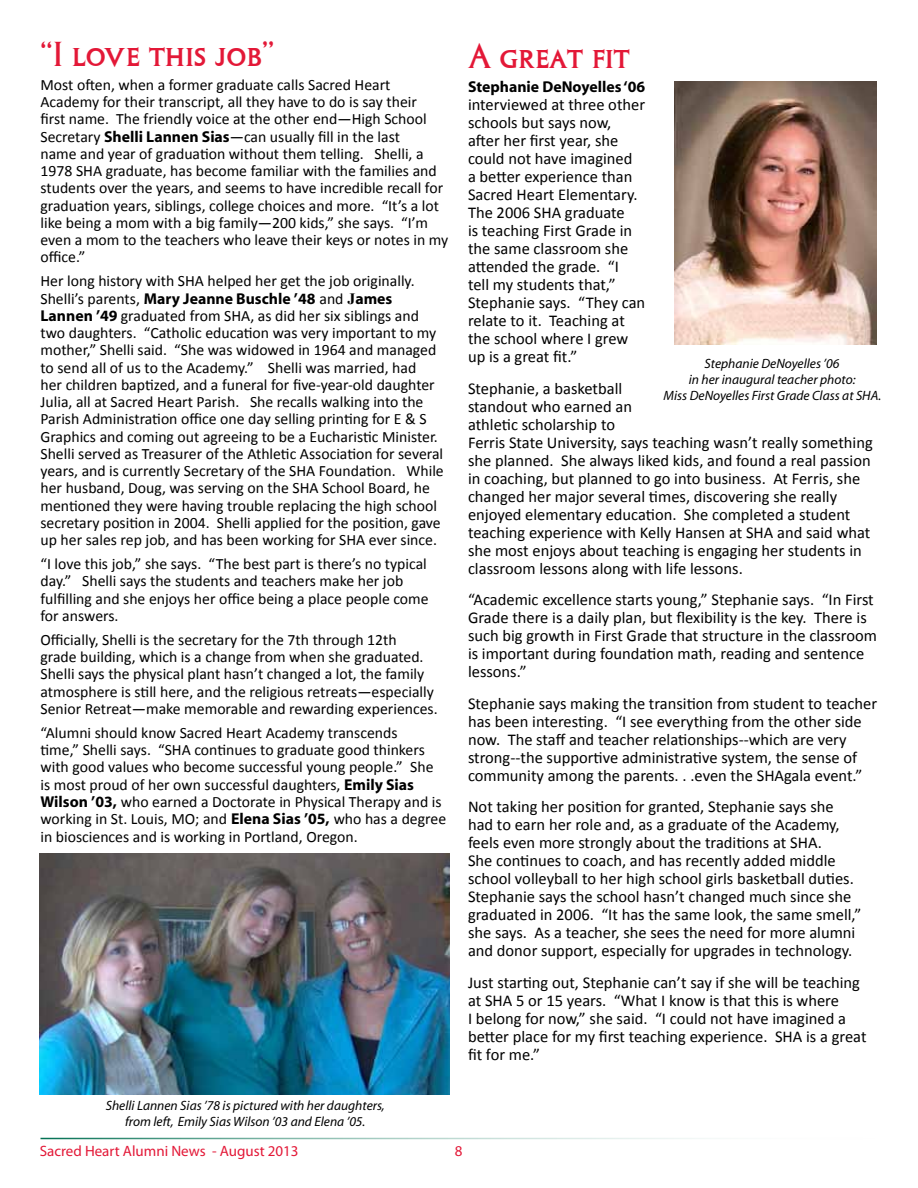
<style>
.page{position:relative;width:918px;height:1188px;background:#fff}
.page>*{position:absolute;margin:0;border:0;box-sizing:border-box;transform-origin:0 0}
.t1{font:36px "Columna Sol SCD";color:#e31837}
.t2{font:16.5px/18px "Calibri";color:#000}
.t3{font:15.75px/17.2px "Calibri";color:#000}
.t4{font:700 15.75px "Myriad";color:#000}
.t5{font:15px "Myriad Pro";color:#e31837}
.t6{font:italic 13.5px/16.2px "Myriad";color:#000;text-align:center}
.s1{font-family:"Myriad";font-weight:700}
.s2{font-family:"Calibri";font-weight:400}
.s3{font-family:"Times New Roman"}
</style>
<div class="page">
<img style="left:40px;top:854px;width:409px;height:241px">
<img style="left:674px;top:81px;width:203px;height:264px">
<h1 class="t1" style="left:40px;top:35px;width:235px">“I love this job”</h1>
<p class="t3" style="left:40px;top:75px;width:409px">Most often, when a former graduate calls Sacred Heart Academy for their transcript, all they have to do is say their<br>first name. The friendly voice at the other end—High School Secretary <span class="s1">Shelli Lannen Sias</span>—can usually fill in the last<br>name and year of graduation without them telling. Shelli, a 1978 SHA graduate, has become familiar with the families and students over the years, and seems to have incredible recall for graduation years, siblings, college choices and more. “It’s a lot like being a mom with a big family—200 kids,” she says. “I’m even a mom to the teachers who leave their keys or notes in my office.”</p>
<p class="t3" style="left:40px;top:272px;width:376px">Her long history with SHA helped her get the job originally.</p>
<p class="t4" style="left:40px;top:290px;width:353px"><span class="s2">Shelli’s parents,</span> Mary Jeanne Buschle ’48 <span class="s2">and</span> <span class="s3">J</span>ames</p>
<p class="t3" style="left:40px;top:306px;width:405px"><span class="s1">Lannen ’49</span> graduated from SHA, as did her six siblings and two daughters. “Catholic education was very important to my mother,” Shelli said. “She was widowed in 1964 and managed to send all of us to the Academy.” Shelli was married, had<br>her children baptized, and a funeral for five-year-old daughter Julia, all at Sacred Heart Parish. She recalls walking into the Parish Administration office one day selling printing for E &amp; S Graphics and coming out agreeing to be a Eucharistic Minister.<br>Shelli served as Treasurer of the Athletic Association for several years, and is currently Secretary of the SHA Foundation. While her husband, Doug, was serving on the SHA School Board, he mentioned they were having trouble replacing the high school secretary position in 2004. Shelli applied for the position, gave up her sales rep job, and has been working for SHA ever since.</p>
<p class="t3" style="left:40px;top:555px;width:390px">“I love this job,” she says. “The best part is there’s no typical day.” Shelli says the students and teachers make her job fulfilling and she enjoys her office being a place people come for answers.</p>
<p class="t3" style="left:40px;top:630px;width:399px">Officially, Shelli is the secretary for the 7th through 12th<br>grade building, which is a change from when she graduated.<br>Shelli says the physical plant hasn’t changed a lot, the family atmosphere is still here, and the religious retreats—especially Senior Retreat—make memorable and rewarding experiences.</p>
<p class="t3" style="left:40px;top:723px;width:407px">“Alumni should know Sacred Heart Academy transcends<br>time,” Shelli says. “SHA continues to graduate good thinkers with good values who become successful young people.” She is most proud of her own successful daughters, <span class="s1">Emily Sias Wilson ’03,</span> who earned a Doctorate in Physical Therapy and is working in St. Louis, MO; and <span class="s1">Elena Sias ’05,</span> who has a degree in biosciences and is working in Portland, Oregon.</p>
<p class="t6" style="left:106px;top:1098px;width:281px">Shelli Lannen Sias ’78 is pictured with her daughters, from left, Emily Sias Wilson ’03 and Elena ’05.</p>
<h1 class="t1" style="left:468px;top:36px;width:163px">A great fit</h1>
<p class="t4" style="left:468px;top:79px;width:179px">Stephanie DeNoyelles ‘06</p>
<p class="t2" style="left:468px;top:95px;width:179px">interviewed at three other schools but says now, after her first year, she could not have imagined<br>a better experience than<br>Sacred Heart Elementary.<br>The 2006 SHA graduate<br>is teaching First Grade in the same classroom she attended the grade. “I<br>tell my students that,”<br>Stephanie says. “They can relate to it. Teaching at the school where I grew up is a great fit.”</p>
<p class="t2" style="left:468px;top:379px;width:406px">Stephanie, a basketball<br>standout who earned an<br>athletic scholarship to<br>Ferris State University, says teaching wasn’t really something she planned. She always liked kids, and found a real passion in coaching, but planned to go into business. At Ferris, she changed her major several times, discovering she really enjoyed elementary education. She completed a student teaching experience with Kelly Hansen at SHA and said what she most enjoys about teaching is engaging her students in classroom lessons along with life lessons.</p>
<p class="t2" style="left:468px;top:590px;width:411px">“Academic excellence starts young,” Stephanie says. “In First Grade there is a daily plan, but flexibility is the key. There is such big growth in First Grade that structure in the classroom is important during foundation math, reading and sentence lessons.”</p>
<p class="t2" style="left:468px;top:694px;width:411px">Stephanie says making the transition from student to teacher has been interesting. “I see everything from the other side now. The staff and teacher relationships--which are very strong--the supportive administrative system, the sense of community among the parents. . .even the SHAgala event.”</p>
<p class="t2" style="left:468px;top:797px;width:395px">Not taking her position for granted, Stephanie says she had to earn her role and, as a graduate of the Academy, feels even more strongly about the traditions at SHA.<br>She continues to coach, and has recently added middle school volleyball to her high school girls basketball duties.<br>Stephanie says the school hasn’t changed much since she graduated in 2006. “It has the same look, the same smell,” she says. As a teacher, she sees the need for more alumni and donor support, especially for upgrades in technology.</p>
<p class="t2" style="left:468px;top:973px;width:400px">Just starting out, Stephanie can’t say if she will be teaching at SHA 5 or 15 years. “What I know is that this is where<br>I belong for now,” she said. “I could not have imagined a better place for my first teaching experience. SHA is a great fit for me.”</p>
<p class="t6" style="left:664px;top:356px;width:219px">Stephanie DeNoyelles ’06<br>in her inaugural teacher photo:<br>Miss DeNoyelles First Grade Class at SHA.</p>
<p class="t5" style="left:40px;top:1141px;width:260px">Sacred Heart Alumni News - August 2013</p>
<p class="t5" style="left:455px;top:1141px;width:9px">8</p>
</div>
